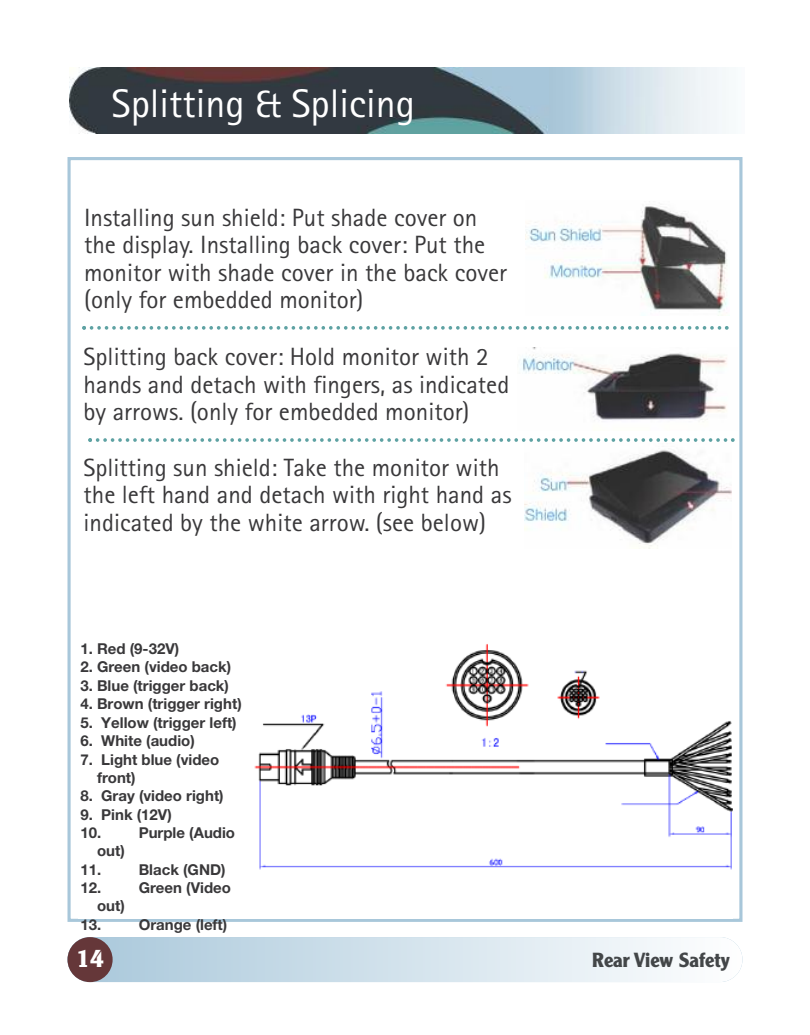
<style>
.page{position:relative;width:810px;height:1035px;background:#fff}
.page>*{position:absolute;margin:0;border:0;box-sizing:border-box;transform-origin:0 0}
.t1{font:40px "Agfa Rotis Sans Serif";color:#fff}
.t2{font:25px/27.5px "Agfa Rotis Sans Serif";color:#39383a}
.t3{font:700 25px "Clearface Gothic LH75";color:#fff}
.t4{font:700 20px "Clearface Gothic LH75";color:#434648}
.t5{font:700 15px/18.5px "Helvetica Neue LT Std";color:#39383a}
</style>
<div class="page">
<div style="left:68px;top:937px;width:674px;height:45px;background:linear-gradient(to right,#a8c7da,#fefeff);border-radius:22px"></div>
<div style="left:68px;top:937px;width:45px;height:45px;background:#653739;border-radius:50%"></div>
<img style="left:70px;top:68px;width:656px;height:66px">
<div style="left:68px;top:157px;width:674px;height:765px;border:3px solid #a8c7da"></div>
<img style="left:526px;top:206px;width:202px;height:110px">
<img style="left:519px;top:347px;width:208px;height:73px">
<img style="left:524px;top:450px;width:208px;height:98px">
<svg style="left:82px;top:326px;width:647px;height:4px"></svg>
<svg style="left:88px;top:438px;width:647px;height:4px"></svg>
<img style="left:254px;top:644px;width:479px;height:226px">
<h1 class="t1" style="left:111px;top:79px;width:305px">Splitting &amp; Splicing</h1>
<p class="t2" style="left:84px;top:203px;width:424px">Installing sun shield: Put shade cover on the display. Installing back cover: Put the monitor with shade cover in the back cover (only for embedded monitor)</p>
<p class="t2" style="left:84px;top:343px;width:427px">Splitting back cover: Hold monitor with 2 hands and detach with fingers, as indicated by arrows. (only for embedded monitor)</p>
<p class="t2" style="left:84px;top:453px;width:430px">Splitting sun shield: Take the monitor with the left hand and detach with right hand as indicated by the white arrow. (see below)</p>
<p class="t5" style="left:80px;top:639px;width:100px">1. Red (9-32V)</p>
<p class="t5" style="left:80px;top:657px;width:152px">2. Green (video back)</p>
<p class="t5" style="left:80px;top:676px;width:150px">3. Blue (trigger back)</p>
<p class="t5" style="left:80px;top:694px;width:163px">4. Brown (trigger right)</p>
<p class="t5" style="left:80px;top:713px;width:158px">5. Yellow (trigger left)</p>
<p class="t5" style="left:80px;top:731px;width:116px">6. White (audio)</p>
<p class="t5" style="left:97px;top:750px;width:124px;text-indent:-17px">7. Light blue (video front)</p>
<p class="t5" style="left:80px;top:786px;width:145px">8. Gray (video right)</p>
<p class="t5" style="left:80px;top:805px;width:93px">9. Pink (12V)<br>10.</p>
<p class="t5" style="left:139px;top:825px;width:98px">Purple (Audio</p>
<p class="t5" style="left:80px;top:843px;width:46px;text-indent:17px">out)<br>11.</p>
<p class="t5" style="left:139px;top:861px;width:88px">Black (GND)</p>
<p class="t5" style="left:80px;top:878px;width:22px">12.</p>
<p class="t5" style="left:139px;top:880px;width:94px">Green (Video</p>
<p class="t5" style="left:80px;top:898px;width:46px;text-indent:17px">out)<br>13.</p>
<p class="t5" style="left:139px;top:916px;width:90px">Orange (left)</p>
<p class="t3" style="left:76px;top:944px;width:29px">14</p>
<p class="t4" style="left:592px;top:949px;width:139px">Rear View Safety</p>
</div>
